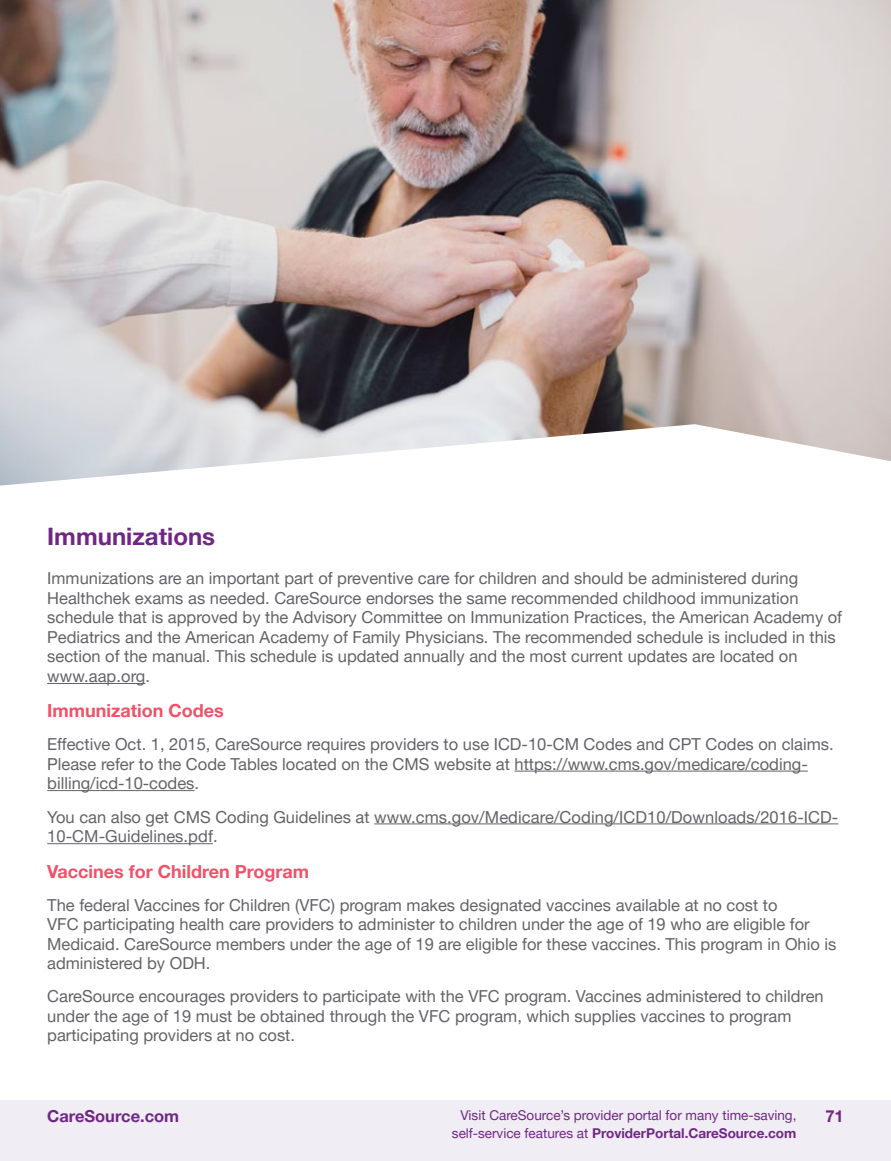
<style>
.page{position:relative;width:891px;height:1161px;background:#fff}
.page>*{position:absolute;margin:0;border:0;box-sizing:border-box;transform-origin:0 0}
.t1{font:700 24px "Helvetica Neue LT Pro";color:#702784}
.t2{font:700 18px "Helvetica Neue LT Pro";color:#f05169}
.t3{font:16.5px/19.5px "Helvetica Neue LT Pro";color:#626368}
.t4{font:700 16.5px "Helvetica Neue LT Pro";color:#702784}
.t5{font:13.5px/18px "Helvetica Neue LT Pro";color:#702784;text-align:right}
.s1{font-weight:700}
</style>
<div class="page">
<div style="left:0;top:1100px;width:891px;height:61px;background:#f1edf5"></div>
<hr style="left:47px;top:683px;width:98px;height:1px;background:#626368">
<hr style="left:514px;top:771px;width:294px;height:1px;background:#626368">
<hr style="left:47px;top:790px;width:148px;height:1px;background:#626368">
<hr style="left:374px;top:823px;width:464px;height:1px;background:#626368">
<hr style="left:47px;top:843px;width:166px;height:1px;background:#626368">
<img style="left:0;top:0;width:891px;height:486px">
<h1 class="t1" style="left:47px;top:521px;width:169px">Immunizations</h1>
<p class="t3" style="left:47px;top:568px;width:796px">Immunizations are an important part of preventive care for children and should be administered during Healthchek exams as needed. CareSource endorses the same recommended childhood immunization schedule that is approved by the Advisory Committee on Immunization Practices, the American Academy of Pediatrics and the American Academy of Family Physicians. The recommended schedule is included in this section of the manual. This schedule is updated annually and the most current updates are located on www.aap.org.</p>
<p class="t2" style="left:47px;top:700px;width:178px">Immunization Codes</p>
<p class="t3" style="left:47px;top:734px;width:788px">Effective Oct. 1, 2015, CareSource requires providers to use ICD-10-CM Codes and CPT Codes on claims.<br>Please refer to the Code Tables located on the CMS website at https://www.cms.gov/medicare/coding&shy;billing/icd-10-codes.</p>
<p class="t3" style="left:47px;top:807px;width:793px">You can also get CMS Coding Guidelines at www.cms.gov/Medicare/Coding/ICD10/Downloads/2016-ICD-<br>10-CM-Guidelines.pdf.</p>
<p class="t2" style="left:47px;top:860px;width:263px">Vaccines for Children Program</p>
<p class="t3" style="left:47px;top:895px;width:791px">The federal Vaccines for Children (VFC) program makes designated vaccines available at no cost to<br>VFC participating health care providers to administer to children under the age of 19 who are eligible for Medicaid. CareSource members under the age of 19 are eligible for these vaccines. This program in Ohio is administered by ODH.</p>
<p class="t3" style="left:47px;top:986px;width:778px">CareSource encourages providers to participate with the VFC program. Vaccines administered to children under the age of 19 must be obtained through the VFC program, which supplies vaccines to program participating providers at no cost.</p>
<p class="t4" style="left:47px;top:1106px;width:134px">CareSource.com</p>
<p class="t5" style="left:452px;top:1106px;width:346px">Visit CareSource’s provider portal for many time-saving, self-service features at <span class="s1">ProviderPortal.CareSource.com</span></p>
<p class="t4" style="left:825px;top:1106px;width:20px">71</p>
</div>
